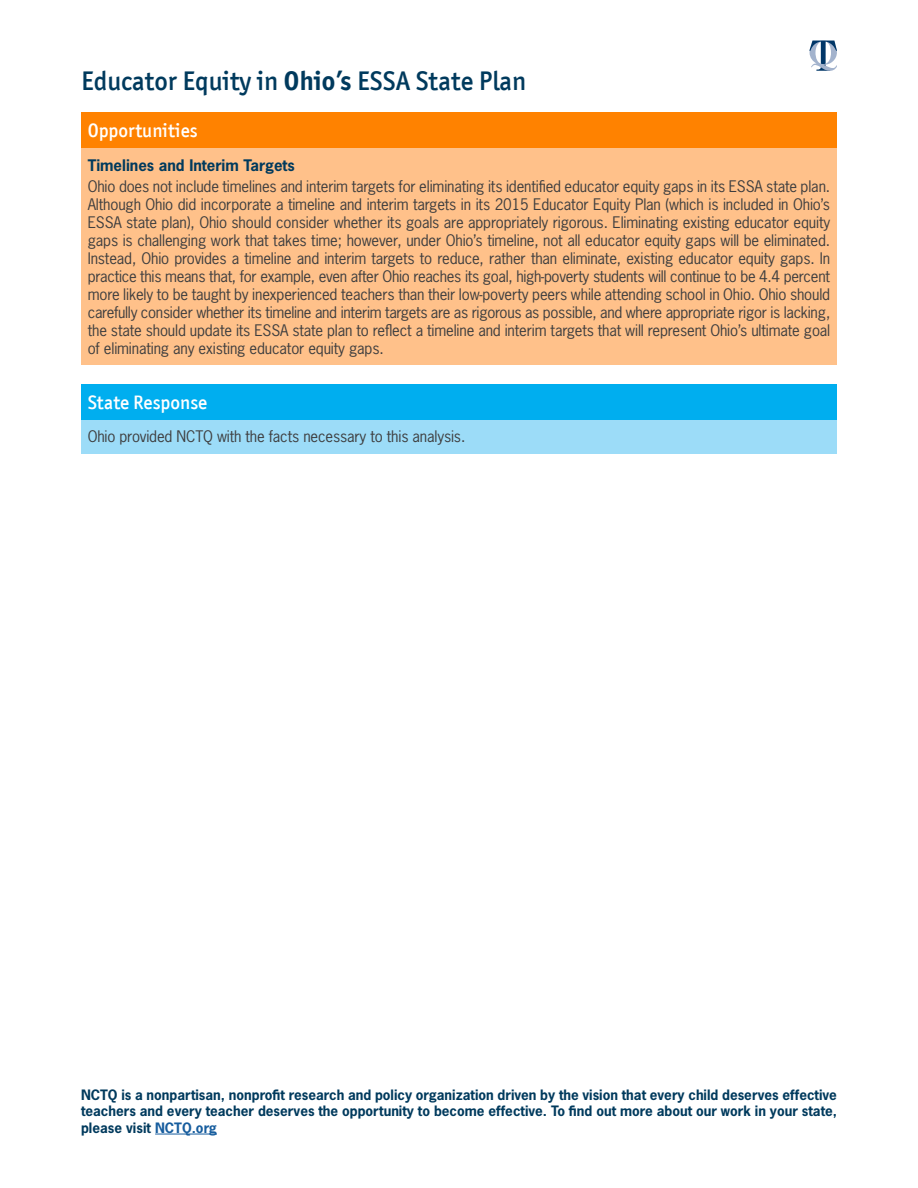
<style>
.page{position:relative;width:918px;height:1188px;background:#fff}
.page>*{position:absolute;margin:0;border:0;box-sizing:border-box;transform-origin:0 0}
.t1{font:500 27px "Officina Sans ITC Pro";color:#003a5d}
.t2{font:500 19.5px "Officina Sans ITC Pro";color:#fff}
.paragraph{font:15px/18px "News Gothic Std";letter-spacing:-.01em;color:#3e3e3f;text-align:justify}
.paragraph-2{font:700 15px "News Gothic Std";color:#003a5d}
.t3{font:700 13.5px/16.5px "News Gothic Std";color:#003a5d;text-align:justify}
.s1{font-weight:700}
.s2{color:#175d9e}
</style>
<div class="page">
<div style="left:81px;top:112px;width:756px;height:36px;background:#ff8200"></div>
<div style="left:81px;top:148px;width:756px;height:217px;background:#ffc18a"></div>
<div style="left:81px;top:384px;width:756px;height:36px;background:#00aeef"></div>
<div style="left:81px;top:420px;width:756px;height:33px;background:#9cdcf8"></div>
<svg style="left:810px;top:40px;width:27px;height:31px"></svg>
<hr style="left:155px;top:1134px;width:62px;height:1px;background:#175d9e">
<p class="t1" style="left:81px;top:65px;width:447px">Educator Equity in <span class="s1">Ohio’s</span> ESSA State Plan</p>
<p class="t2" style="left:88px;top:119px;width:111px">Opportunities</p>
<p class="paragraph-2" style="left:88px;top:155px;width:209px">Timelines and Interim Targets</p>
<p class="paragraph" style="left:88px;top:177px;width:744px">Ohio does not include timelines and interim targets for eliminating its identified educator equity gaps in its ESSA state plan.<br>Although Ohio did incorporate a timeline and interim targets in its 2015 Educator Equity Plan (which is included in Ohio’s ESSA state plan), Ohio should consider whether its goals are appropriately rigorous. Eliminating existing educator equity gaps is challenging work that takes time; however, under Ohio’s timeline, not all educator equity gaps will be eliminated.<br>Instead, Ohio provides a timeline and interim targets to reduce, rather than eliminate, existing educator equity gaps. In practice this means that, for example, even after Ohio reaches its goal, high-poverty students will continue to be 4.4 percent more likely to be taught by inexperienced teachers than their low-poverty peers while attending school in Ohio. Ohio should carefully consider whether its timeline and interim targets are as rigorous as possible, and where appropriate rigor is lacking, the state should update its ESSA state plan to reflect a timeline and interim targets that will represent Ohio’s ultimate goal of eliminating any existing educator equity gaps.</p>
<p class="t2" style="left:88px;top:391px;width:121px">State Response</p>
<p class="paragraph" style="left:88px;top:428px;width:379px">Ohio provided NCTQ with the facts necessary to this analysis.</p>
<p class="t3" style="left:81px;top:1086px;width:758px">NCTQ is a nonpartisan, nonprofit research and policy organization driven by the vision that every child deserves effective teachers and every teacher deserves the opportunity to become effective. To find out more about our work in your state, please visit <span class="s2">NCTQ.org</span></p>
</div>
